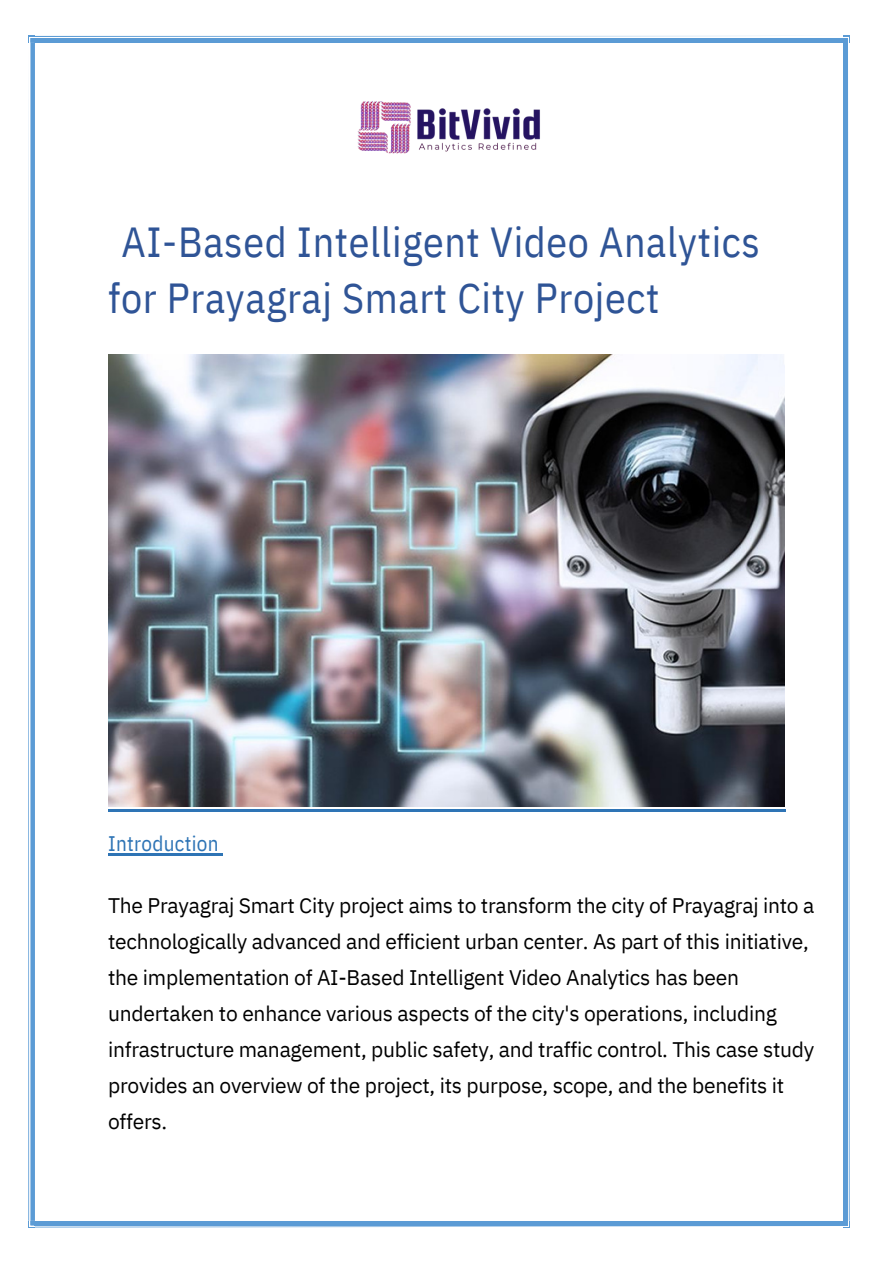
<style>
.page{position:relative;width:893px;height:1264px;background:#fff}
.page>*{position:absolute;margin:0;border:0;box-sizing:border-box;transform-origin:0 0}
.t1{font:42px "IBM Plex Sans Cond";letter-spacing:.015em;color:#2f5496}
.t2{font:21px/36px "IBM Plex Sans";letter-spacing:-.01em;color:#000}
.t3{font:21px "IBM Plex Sans Cond";letter-spacing:.015em;color:#2e74b5}
</style>
<div class="page">
<img style="left:28px;top:36px;width:821px;height:1191px">
<p class="t1" style="left:122px;top:213px;width:639px">AI-Based Intelligent Video Analytics</p>
<p class="t1" style="left:108px;top:270px;width:552px">for Prayagraj Smart City Project</p>
<p class="t3" style="left:108px;top:829px;width:112px">Introduction</p>
<p class="t2" style="left:108px;top:887px;width:707px">The Prayagraj Smart City project aims to transform the city of Prayagraj into a technologically advanced and efficient urban center. As part of this initiative, the implementation of AI-Based Intelligent Video Analytics has been undertaken to enhance various aspects of the city's operations, including infrastructure management, public safety, and traffic control. This case study provides an overview of the project, its purpose, scope, and the benefits it offers.</p>
</div>
